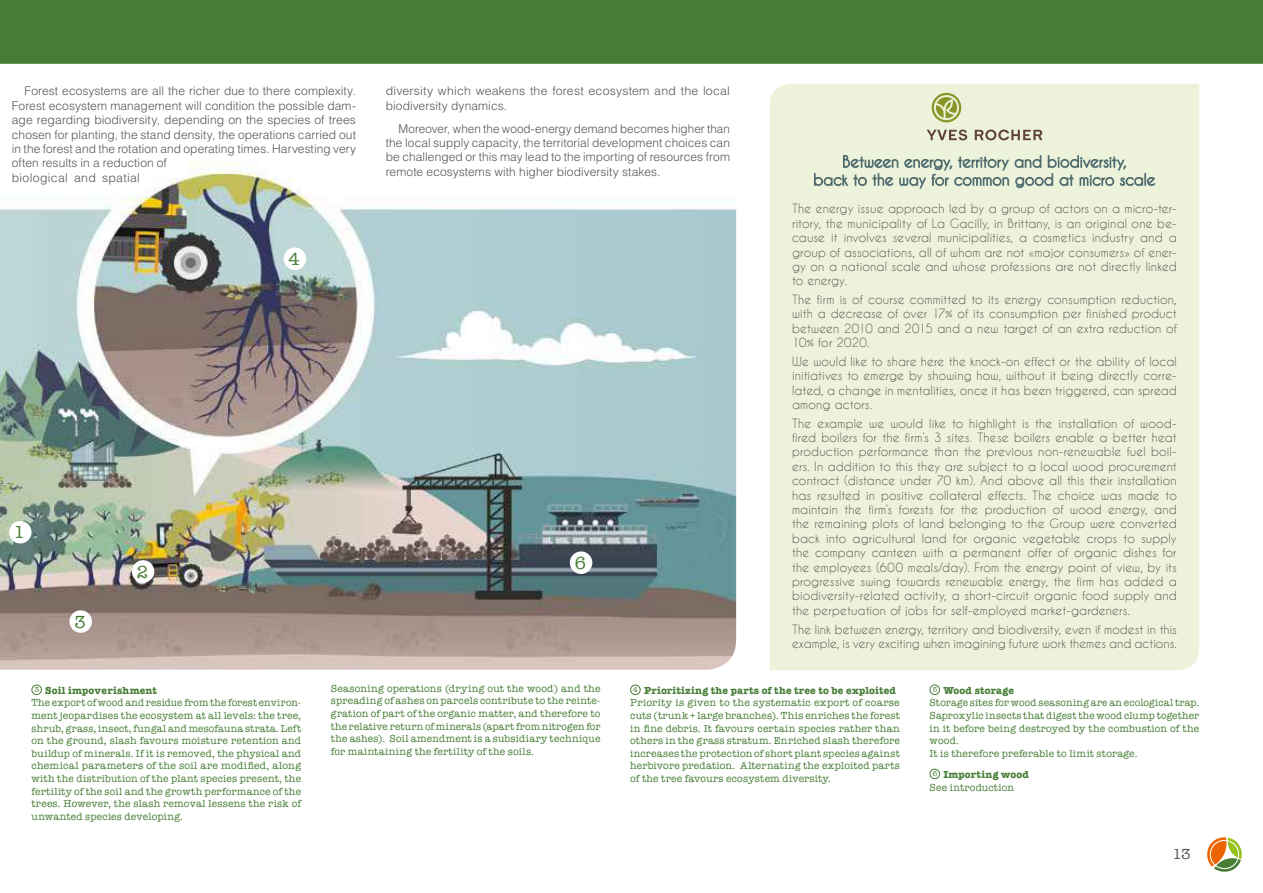
<style>
.page{position:relative;width:1263px;height:893px;background:#fff}
.page>*{position:absolute;margin:0;border:0;box-sizing:border-box;transform-origin:0 0}
.t1{font:18px "American Typewriter";color:#457d34}
.t2{font:15px/18px "Caviar Dreams";color:#575555;text-align:center}
.t3{font:15px "American Typewriter";color:#565655}
.t4{font:12px/14.4px "Caviar Dreams";letter-spacing:.005em;color:#565655;text-align:justify}
.t5{font:300 12px/14.4px "Helvetica LT";letter-spacing:.005em;color:#565655}
.t6{font:10.5px/12.6px "American Typewriter";letter-spacing:.02em;color:#457d34;scale:.96 1}
.t7{font:10.5px/12.6px "American Typewriter";letter-spacing:.02em;color:#457d34}
.s1{font-weight:700}
</style>
<div class="page">
<svg style="left:1207px;top:837px;width:35px;height:35px"></svg>
<img style="left:0;top:162px;width:736px;height:508px">
<div style="left:0;top:0;width:1263px;height:64px;background:#457d34"></div>
<div style="left:770px;top:84px;width:429px;height:586px;background:#ecf3da"></div>
<svg style="left:932px;top:93px;width:29px;height:29px"></svg>
<svg style="left:927px;top:130px;width:115px;height:10px"></svg>
<svg style="left:814px;top:155px;width:342px;height:34px"></svg>
<div style="left:31px;top:685px;width:11px;height:10px;border:1px solid #457d34;border-radius:50%"></div>
<div style="left:630px;top:685px;width:10px;height:10px;border:1px solid #457d34;border-radius:50%"></div>
<div style="left:929px;top:685px;width:11px;height:10px;border:1px solid #457d34;border-radius:50%"></div>
<div style="left:929px;top:769px;width:11px;height:10px;border:1px solid #457d34;border-radius:50%"></div>
<div style="left:9px;top:521px;width:23px;height:22px;background:#fff;border-radius:50%"></div>
<div style="left:69px;top:610px;width:23px;height:23px;background:#fff;border-radius:50%"></div>
<div style="left:132px;top:560px;width:22px;height:23px;background:#fff;border-radius:50%"></div>
<div style="left:284px;top:247px;width:22px;height:23px;background:#fff;border-radius:50%"></div>
<div style="left:570px;top:551px;width:22px;height:23px;background:#fff;border-radius:50%"></div>
<p class="t5" style="left:12px;top:84px;width:346px;text-indent:13px">Forest ecosystems are all the richer due to there complexity.<br>Forest ecosystem management will condition the possible dam&shy;age regarding biodiversity, depending on the species of trees chosen for planting, the stand density, the operations carried out in the forest and the rotation and operating times. Harvesting very often results in a reduction of<br>biological and spatial</p>
<p class="t5" style="left:386px;top:84px;width:346px">diversity which weakens the forest ecosystem and the local biodiversity dynamics.</p>
<p class="t5" style="left:386px;top:121px;width:346px;text-align:justify;text-indent:13px">Moreover, when the wood-energy demand becomes higher than the local supply capacity, the territorial development choices can be challenged or this may lead to the importing of resources from remote ecosystems with higher biodiversity stakes.</p>
<h1 class="t1" style="left:14px;top:519px;width:13px">1</h1>
<h1 class="t1" style="left:74px;top:608px;width:13px">3</h1>
<h1 class="t1" style="left:137px;top:558px;width:13px">2</h1>
<h1 class="t1" style="left:289px;top:245px;width:13px">4</h1>
<h1 class="t1" style="left:575px;top:549px;width:13px">6</h1>
<p class="t2" style="left:813px;top:153px;width:344px">Between energy, territory and biodiversity,<br>back to the way for common good at micro scale</p>
<p class="t4" style="left:792px;top:201px;width:386px">The energy issue approach led by a group of actors on a micro-ter&shy;ritory, the municipality of La Gacilly, in Brittany, is an original one be&shy;cause it involves several municipalities, a cosmetics industry and a group of associations, all of whom are not «major consumers» of ener&shy;gy on a national scale and whose professions are not directly linked to energy.</p>
<p class="t4" style="left:792px;top:292px;width:386px">The firm is of course committed to its energy consumption reduction, with a decrease of over 17% of its consumption per finished product between 2010 and 2015 and a new target of an extra reduction of 10% for 2020.</p>
<p class="t4" style="left:792px;top:354px;width:386px">We would like to share here the knock-on effect or the ability of local initiatives to emerge by showing how, without it being directly corre&shy;lated, a change in mentalities, once it has been triggered, can spread among actors.</p>
<p class="t4" style="left:792px;top:416px;width:386px">The example we would like to highlight is the installation of wood&shy;fired boilers for the firm’s 3 sites. These boilers enable a better heat production performance than the previous non-renewable fuel boil&shy;ers. In addition to this they are subject to a local wood procurement contract (distance under 70 km). And above all this their installation has resulted in positive collateral effects. The choice was made to maintain the firm’s forests for the production of wood energy, and the remaining plots of land belonging to the Group were converted back into agricultural land for organic vegetable crops to supply the company canteen with a permanent offer of organic dishes for the employees (600 meals/day). From the energy point of view, by its progressive swing towards renewable energy, the firm has added a biodiversity-related activity, a short-circuit organic food supply and the perpetuation of jobs for self-employed market-gardeners.</p>
<p class="t4" style="left:792px;top:622px;width:386px">The link between energy, territory and biodiversity, even if modest in this example, is very exciting when imagining future work themes and actions.</p>
<p class="t6" style="left:32px;top:684px;width:282px"><sup>3</sup> <span class="s1">Soil impoverishment<br></span>The export of wood and residue from the forest environ&shy;ment jeopardises the ecosystem at all levels: the tree, shrub, grass, insect, fungal and mesofauna strata. Left on the ground, slash favours moisture retention and buildup of minerals. If it is removed, the physical and chemical parameters of the soil are modified, along with the distribution of the plant species present, the fertility of the soil and the growth performance of the trees. However, the slash removal lessens the risk of unwanted species developing.</p>
<p class="t7" style="left:331px;top:682px;width:271px;text-align:justify">Seasoning operations (drying out the wood) and the spreading of ashes on parcels contribute to the reinte&shy;gration of part of the organic matter, and therefore to the relative return of minerals (apart from nitrogen for the ashes). Soil amendment is a subsidiary technique for maintaining the fertility of the soils.</p>
<p class="t7" style="left:630px;top:684px;width:271px"><sup>4</sup> <span class="s1">Prioritizing the parts of the tree to be exploited </span>Priority is given to the systematic export of coarse cuts (trunk + large branches). This enriches the forest in fine debris. It favours certain species rather than others in the grass stratum. Enriched slash therefore increases the protection of short plant species against herbivore predation. Alternating the exploited parts of the tree favours ecosystem diversity.</p>
<p class="t6" style="left:929px;top:684px;width:282px"><sup>5</sup> <span class="s1">Wood storage<br></span>Storage sites for wood seasoning are an ecological trap.<br>Saproxylic insects that digest the wood clump together in it before being destroyed by the combustion of the wood.<br>It is therefore preferable to limit storage.</p>
<p class="t7" style="left:929px;top:768px;width:101px"><sup>6</sup> <span class="s1">Importing wood<br></span>See introduction</p>
<p class="t3" style="left:1172px;top:842px;width:20px">13</p>
</div>
